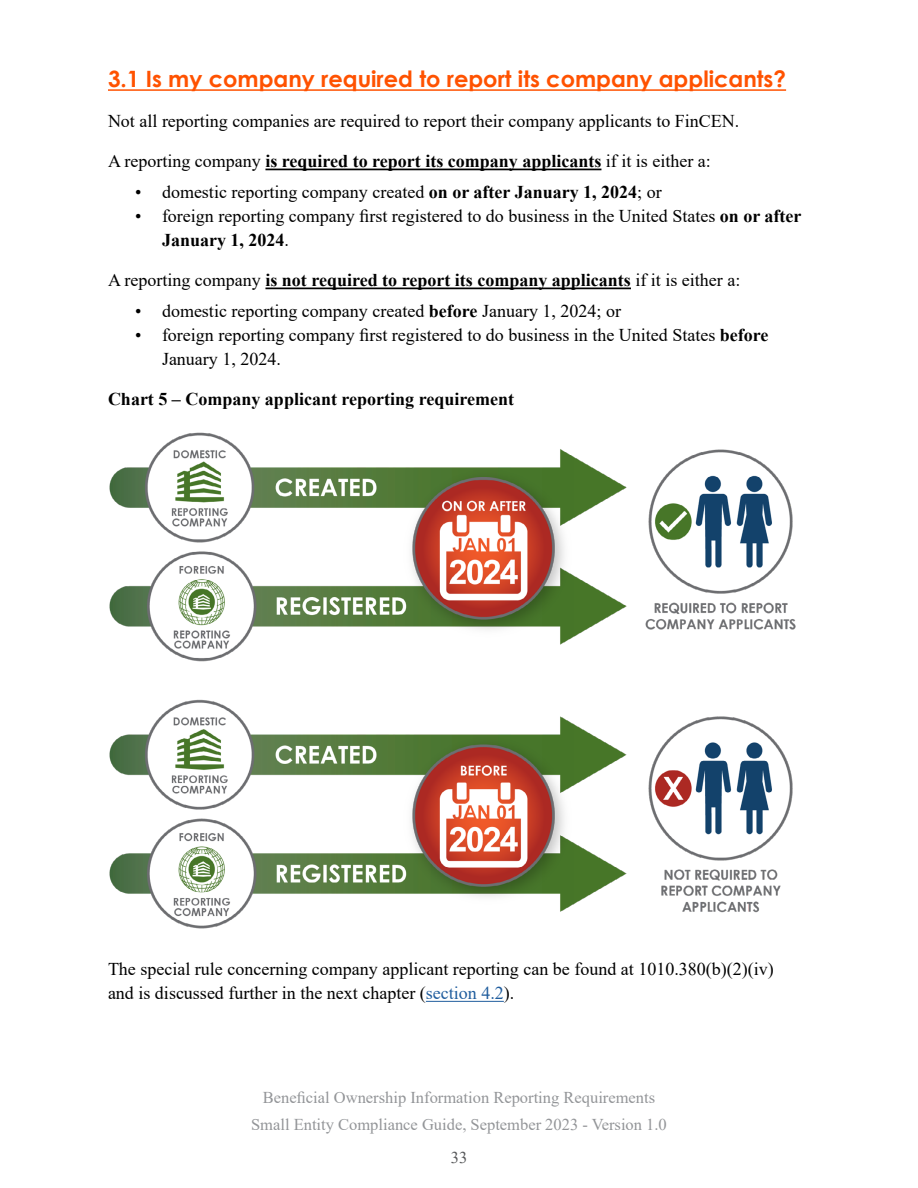
<style>
.page{position:relative;width:918px;height:1188px;background:#fff}
.page>*{position:absolute;margin:0;border:0;box-sizing:border-box;transform-origin:0 0}
.t1{font:700 22.5px "Century Gothic";color:#ff5200}
.Body_Text{font:18px/24px "Times New Roman";color:#000}
.Body_Text-2{font:700 18px "Times New Roman";color:#000}
.t2{font:16.5px/27px "Times New Roman";color:#939598;text-align:center}
.t3{font:16.5px "Times New Roman";color:#58595b}
.s1{font-weight:400}
.s2{font-weight:700}
.s3{color:#215e9e}
</style>
<div class="page">
<hr style="left:108px;top:89px;width:678px;height:2px;background:#ff5200">
<hr style="left:265px;top:169px;width:336px;height:1px;background:#000">
<hr style="left:265px;top:288px;width:366px;height:1px;background:#000">
<hr style="left:426px;top:1001px;width:78px;height:1px;background:#215e9e">
<img style="left:109px;top:432px;width:687px;height:497px">
<h2 class="t1" style="left:108px;top:62px;width:680px">3.1 Is my company required to report its company applicants?</h2>
<p class="Body_Text" style="left:108px;top:109px;width:633px">Not all reporting companies are required to report their company applicants to FinCEN.</p>
<p class="Body_Text-2" style="left:108px;top:148px;width:604px"><span class="s1">A reporting company</span> is required to report its company applicants <span class="s1">if it is either a:</span></p>
<p class="Body_Text" style="left:135px;top:180px;width:528px">• domestic reporting company created <span class="s2">on or after January 1, 2024</span>; or</p>
<p class="Body_Text" style="left:162px;top:204px;width:641px;text-indent:-27px">• foreign reporting company first registered to do business in the United States <span class="s2">on or after<br>January 1, 2024</span>.</p>
<p class="Body_Text-2" style="left:108px;top:267px;width:634px"><span class="s1">A reporting company</span> is not required to report its company applicants <span class="s1">if it is either a:</span></p>
<p class="Body_Text" style="left:135px;top:299px;width:488px">• domestic reporting company created <span class="s2">before</span> January 1, 2024; or</p>
<p class="Body_Text" style="left:162px;top:323px;width:608px;text-indent:-27px">• foreign reporting company first registered to do business in the United States <span class="s2">before<br></span>January 1, 2024.</p>
<p class="Body_Text-2" style="left:108px;top:386px;width:408px">Chart 5 – Company applicant reporting requirement</p>
<p class="Body_Text" style="left:108px;top:957px;width:667px">The special rule concerning company applicant reporting can be found at 1010.380(b)(2)(iv) and is discussed further in the next chapter (<span class="s3">section 4.2</span>).</p>
<p class="t2" style="left:251px;top:1083px;width:417px">Beneficial Ownership Information Reporting Requirements<br>Small Entity Compliance Guide, September 2023 - Version 1.0</p>
<p class="t3" style="left:451px;top:1146px;width:18px">33</p>
</div>
